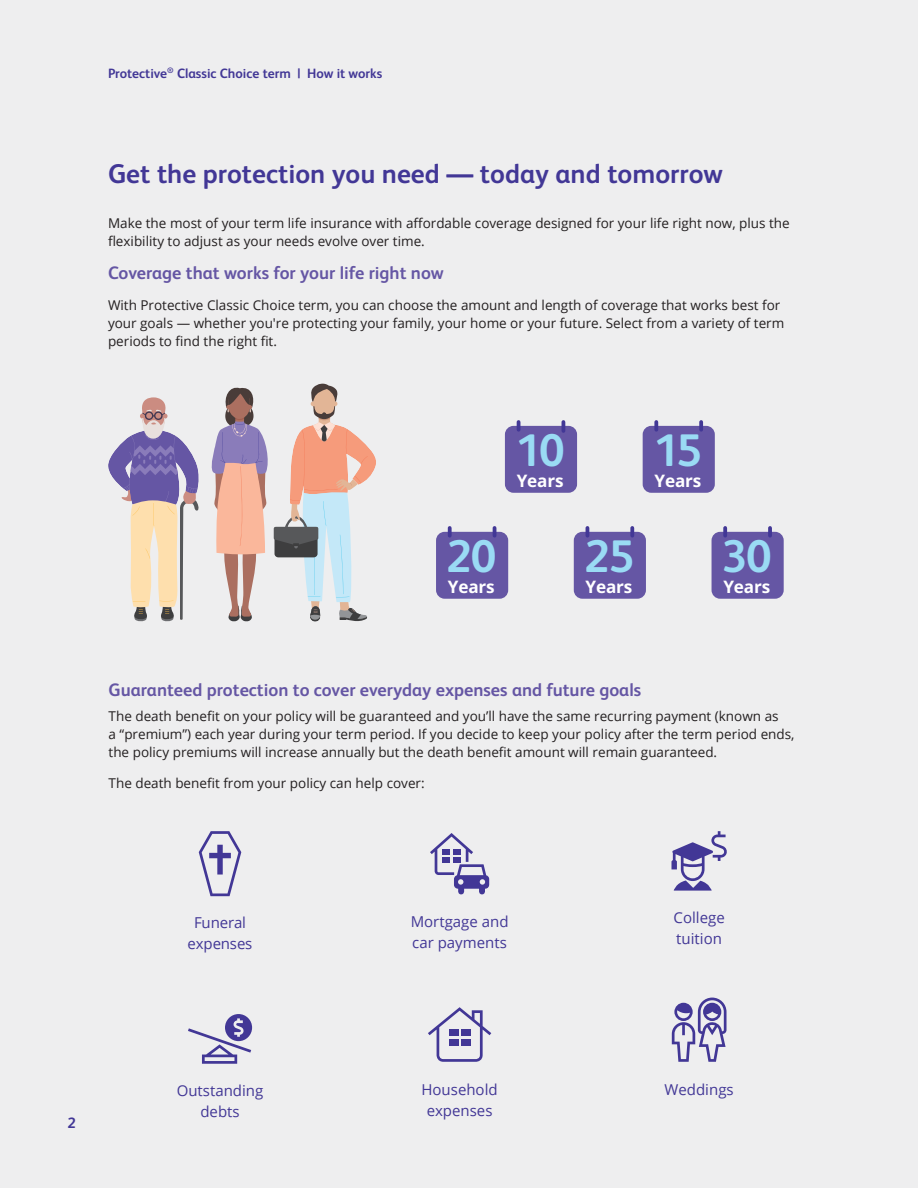
<style>
.page{position:relative;width:918px;height:1188px;background:#eeeeef}
.page>*{position:absolute;margin:0;border:0;box-sizing:border-box;transform-origin:0 0}
.t1{font:700 45.75px "FS Albert Pro";letter-spacing:-.03em;color:#9adbf4}
.t2{font:700 27px "FS Albert Pro";color:#423796}
.t3{font:700 18px "FS Albert Pro";color:#6556a4}
.t4{font:700 17.1px "Open Sans";letter-spacing:-.01em;color:#fff}
.t5{font:15px/21px "Open Sans";color:#423796}
.t6{font:700 15px "FS Albert Pro";color:#423796}
.t7{font:13.5px/18px "Open Sans";color:#231f20}
.t8{font:700 13.5px "FS Albert Pro";color:#423796}
</style>
<div class="page">
<svg style="left:211px;top:383px;width:165px;height:239px"></svg>
<svg style="left:108px;top:397px;width:91px;height:225px"></svg>
<div style="left:643px;top:426px;width:72px;height:67px;background:#6556a4;border-radius:9px"></div>
<svg style="left:654px;top:422px;width:4px;height:8px"></svg>
<svg style="left:699px;top:422px;width:4px;height:8px"></svg>
<div style="left:712px;top:532px;width:72px;height:67px;background:#6556a4;border-radius:9px"></div>
<svg style="left:723px;top:528px;width:4px;height:8px"></svg>
<svg style="left:768px;top:528px;width:4px;height:8px"></svg>
<div style="left:505px;top:426px;width:72px;height:67px;background:#6556a4;border-radius:9px"></div>
<svg style="left:517px;top:422px;width:3px;height:8px"></svg>
<svg style="left:562px;top:422px;width:3px;height:9px"></svg>
<div style="left:574px;top:532px;width:72px;height:67px;background:#6556a4;border-radius:9px"></div>
<svg style="left:586px;top:528px;width:3px;height:8px"></svg>
<svg style="left:630px;top:528px;width:4px;height:8px"></svg>
<div style="left:436px;top:532px;width:72px;height:67px;background:#6556a4;border-radius:9px"></div>
<svg style="left:448px;top:528px;width:4px;height:8px"></svg>
<svg style="left:493px;top:528px;width:3px;height:8px"></svg>
<svg style="left:430px;top:833px;width:59px;height:61px"></svg>
<svg style="left:199px;top:831px;width:42px;height:65px"></svg>
<svg style="left:188px;top:1014px;width:64px;height:50px"></svg>
<svg style="left:428px;top:1007px;width:63px;height:55px"></svg>
<div style="left:461px;top:1029px;width:9px;height:7px;background:#423796"></div>
<div style="left:449px;top:1029px;width:9px;height:7px;background:#423796"></div>
<div style="left:449px;top:1039px;width:9px;height:7px;background:#423796"></div>
<div style="left:461px;top:1039px;width:9px;height:7px;background:#423796"></div>
<svg style="left:672px;top:998px;width:55px;height:64px"></svg>
<svg style="left:672px;top:831px;width:55px;height:60px"></svg>
<p class="t8" style="left:108px;top:64px;width:276px">Protective<sup>®</sup> Classic Choice term | How it works</p>
<h2 class="t2" style="left:108px;top:155px;width:616px">Get the protection you need — today and tomorrow</h2>
<p class="t7" style="left:108px;top:214px;width:683px">Make the most of your term life insurance with affordable coverage designed for your life right now, plus the flexibility to adjust as your needs evolve over time.</p>
<h3 class="t3" style="left:108px;top:260px;width:337px">Coverage that works for your life right now</h3>
<p class="t7" style="left:108px;top:296px;width:678px">With Protective Classic Choice term, you can choose the amount and length of coverage that works best for your goals — whether you're protecting your family, your home or your future. Select from a variety of term periods to find the right fit.</p>
<h1 class="t1" style="left:446px;top:524px;width:52px">20</h1>
<p class="t4" style="left:448px;top:575px;width:48px">Years</p>
<h1 class="t1" style="left:516px;top:419px;width:51px">10</h1>
<p class="t4" style="left:517px;top:469px;width:48px">Years</p>
<h1 class="t1" style="left:584px;top:524px;width:51px">25</h1>
<p class="t4" style="left:586px;top:575px;width:48px">Years</p>
<h1 class="t1" style="left:654px;top:419px;width:49px">15</h1>
<p class="t4" style="left:655px;top:469px;width:48px">Years</p>
<h1 class="t1" style="left:722px;top:524px;width:52px">30</h1>
<p class="t4" style="left:723px;top:575px;width:48px">Years</p>
<h3 class="t3" style="left:109px;top:677px;width:534px">Guaranteed protection to cover everyday expenses and future goals</h3>
<p class="t7" style="left:109px;top:706px;width:687px">The death benefit on your policy will be guaranteed and you’ll have the same recurring payment (known as<br>a “premium”) each year during your term period. If you decide to keep your policy after the term period ends, the policy premiums will increase annually but the death benefit amount will remain guaranteed.</p>
<p class="t7" style="left:109px;top:774px;width:318px">The death benefit from your policy can help cover:</p>
<p class="t5" style="left:188px;top:912px;width:66px;text-align:center">Funeral expenses</p>
<p class="t5" style="left:411px;top:910px;width:99px">Mortgage and car payments</p>
<p class="t5" style="left:674px;top:907px;width:53px">College tuition</p>
<p class="t6" style="left:68px;top:1112px;width:10px">2</p>
<p class="t5" style="left:177px;top:1080px;width:88px;text-align:center">Outstanding debts</p>
<p class="t5" style="left:422px;top:1078px;width:78px">Household</p>
<p class="t5" style="left:665px;top:1078px;width:71px">Weddings</p>
<p class="t5" style="left:427px;top:1099px;width:67px">expenses</p>
</div>
